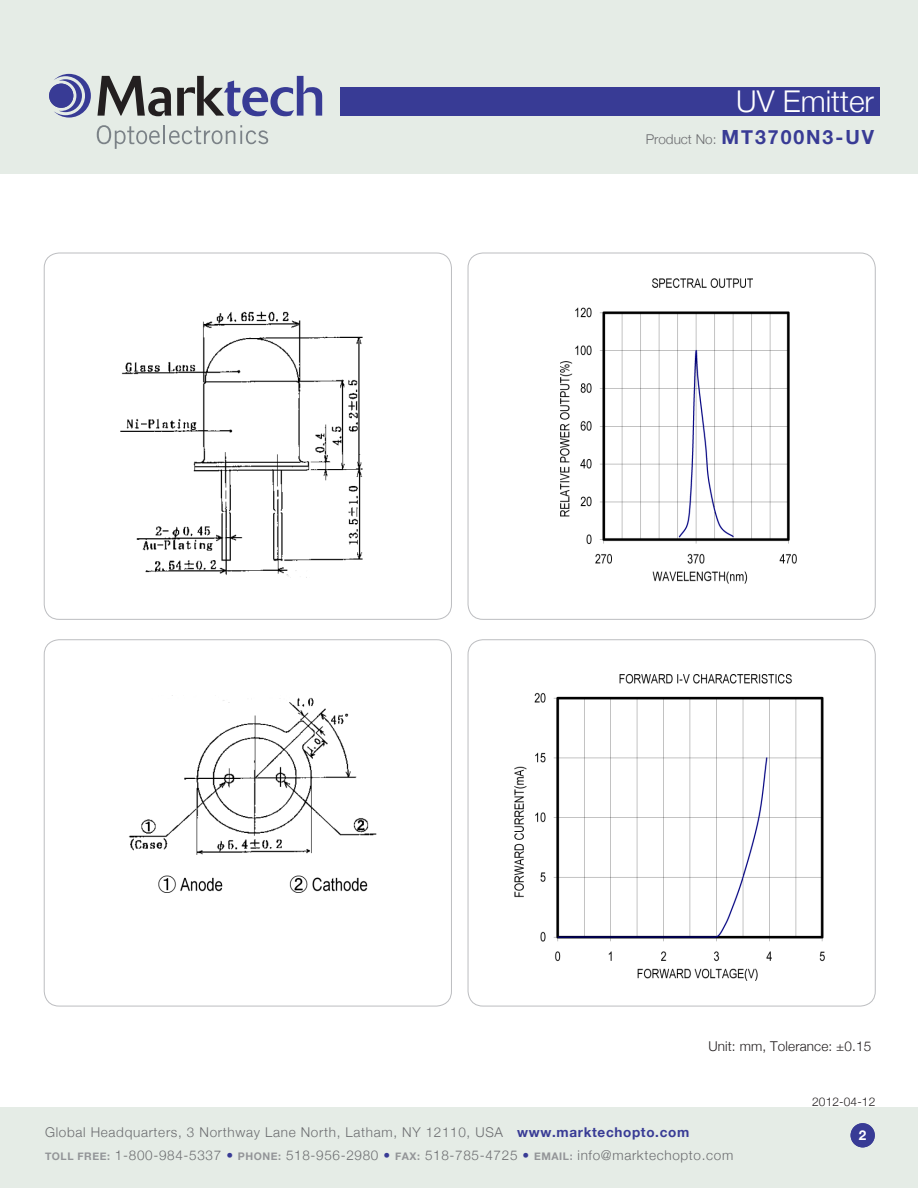
<style>
.page{position:relative;width:918px;height:1188px;background:#fff}
.page>*{position:absolute;margin:0;border:0;box-sizing:border-box;transform-origin:0 0}
.Product_Name{font:300 30px "Helvetica Neue";color:#fff}
.t1{font:700 19.5px "Helvetica Neue";letter-spacing:.1em;color:#383b95}
.t2{font:300 13.5px "Helvetica Neue";letter-spacing:.05em;color:#6c6d70}
.Text_flush_right{font:300 13.5px "Helvetica Neue";letter-spacing:.01em;color:#231f20}
.Text_flush_right-2{font:700 13.5px "Helvetica Neue";color:#fff}
.Text_flush_right-3{font:300 12px "Helvetica Neue";letter-spacing:.01em;color:#231f20}
.s1{font-weight:300;font-size:13.5px;color:#6c6d70}
.s2{font-weight:700;color:#383b95}
.s3{font-weight:700;font-size:10.5px;color:#939598}
.s4{color:#383b95}
</style>
<div class="page">
<div style="left:0;top:1107px;width:918px;height:81px;background:#e5ece6"></div>
<div style="left:0;top:0;width:918px;height:173px;background:#e5ece6"></div>
<div style="left:340px;top:87px;width:540px;height:29px;background:#383b95"></div>
<svg style="left:97px;top:125px;width:171px;height:24px"></svg>
<svg style="left:54px;top:74px;width:37px;height:44px"></svg>
<div style="left:49px;top:84px;width:24px;height:24px;background:#383b95;border-radius:50%"></div>
<svg style="left:97px;top:76px;width:74px;height:40px"></svg>
<svg style="left:177px;top:76px;width:145px;height:40px"></svg>
<div style="left:851px;top:1123px;width:24px;height:24px;background:#383b95;border-radius:50%"></div>
<img style="left:560px;top:279px;width:237px;height:304px">
<img style="left:515px;top:674px;width:310px;height:307px">
<img style="left:120px;top:311px;width:243px;height:265px">
<img style="left:129px;top:695px;width:248px;height:198px">
<p class="Product_Name" style="left:736px;top:83px;width:139px">UV Emitter</p>
<p class="t1" style="left:646px;top:125px;width:230px"><span class="s1">Product No:</span> MT3700N3-UV</p>
<p class="Text_flush_right" style="left:708px;top:1038px;width:164px">Unit: mm, Tolerance: ±0.15</p>
<p class="t2" style="left:45px;top:1124px;width:646px">Global Headquarters, 3 Northway Lane North, Latham, NY 12110, USA <span class="s2">www.marktechopto.com</span></p>
<p class="t2" style="left:45px;top:1147px;width:690px"><span class="s3">TOLL FREE:</span> 1-800-984-5337 <span class="s4">•</span> <span class="s3">PHONE:</span> 518-956-2980 <span class="s4">•</span> <span class="s3">FAX:</span> 518-785-4725 <span class="s4">•</span> <span class="s3">EMAIL:</span> info@marktechopto.com</p>
<p class="Text_flush_right-3" style="left:812px;top:1095px;width:65px">2012-04-12</p>
<p class="Text_flush_right-2" style="left:859px;top:1127px;width:9px">2</p>
</div>
